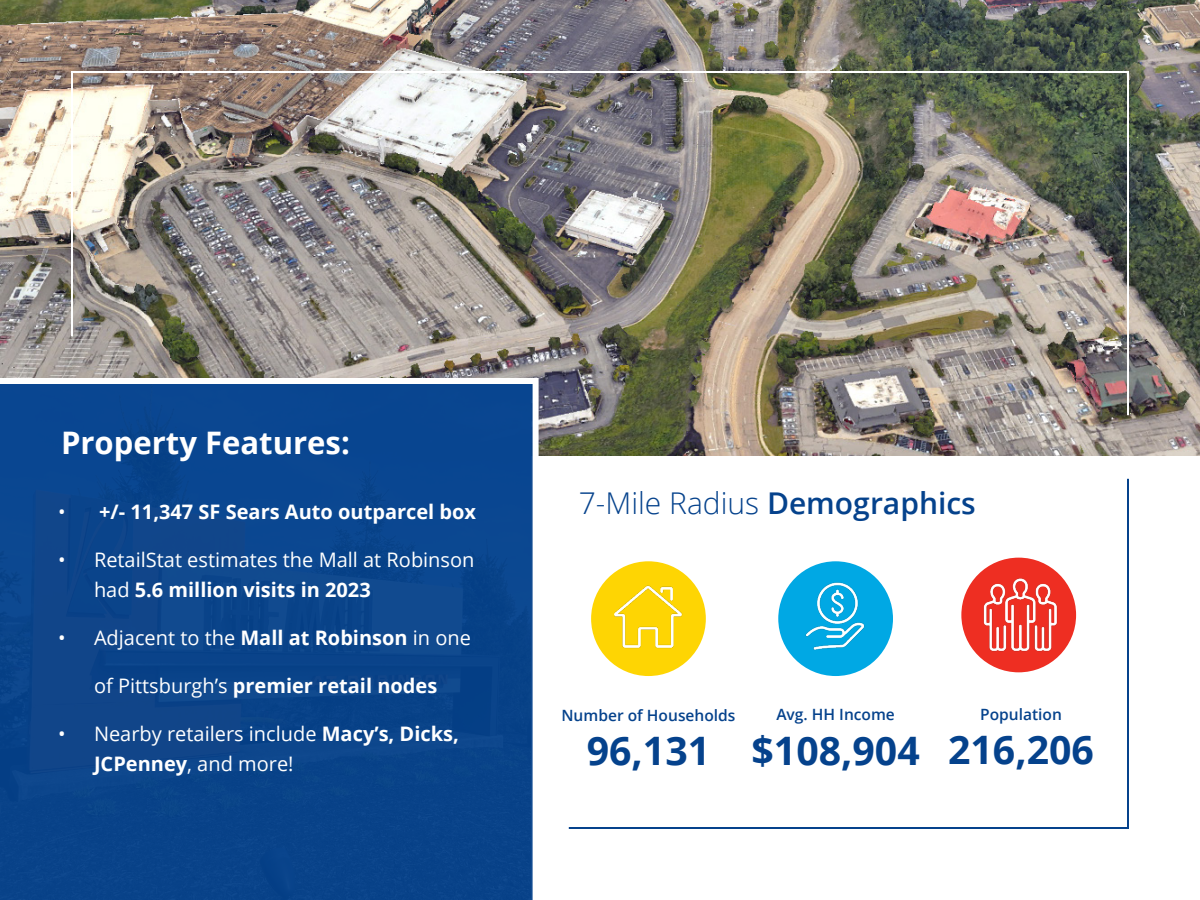
<style>
.page{position:relative;width:1200px;height:900px;background:#fff}
.page>*{position:absolute;margin:0;border:0;box-sizing:border-box;transform-origin:0 0}
.t1{font:700 39.2px "Open Sans";color:#05428c}
.t2{font:700 31px "Open Sans";color:#fff}
.t3{font:300 30px "Open Sans";color:#05428c}
.t4{font:20px/30px "Open Sans";color:#fff}
.t5{font:700 20px "Open Sans";color:#fff}
.t6{font:600 15.6px "Open Sans";color:#05428c}
.s1{font-weight:400}
.s2{font-weight:700}
.s3{font-weight:600}
</style>
<div class="page">
<img style="left:0;top:0;width:1200px;height:456px">
<div style="left:0;top:378px;width:539px;height:522px;background:#0a458a"></div>
<img style="left:70px;top:70px;width:1060px;height:347px">
<svg style="left:568px;top:478px;width:561px;height:351px"></svg>
<div style="left:589px;top:559px;width:119px;height:120px;background:#fed503;border-radius:50%"></div>
<div style="left:586px;top:556px;width:125px;height:125px;border:5px solid #fff;border-radius:50%"></div>
<svg style="left:959px;top:555px;width:120px;height:120px;background:#f1534a"></svg>
<div style="left:956px;top:552px;width:125px;height:126px;border:5px solid #fff;border-radius:50%"></div>
<div style="left:776px;top:559px;width:120px;height:120px;background:#00a8e4;border-radius:50%"></div>
<div style="left:773px;top:556px;width:125px;height:125px;border:5px solid #fff;border-radius:50%"></div>
<img style="left:615px;top:585px;width:68px;height:63px">
<img style="left:971px;top:569px;width:100px;height:84px">
<img style="left:805px;top:582px;width:60px;height:68px">
<p class="t2" style="left:61px;top:421px;width:290px">Property Features:</p>
<p class="t5" style="left:58px;top:498px;width:420px"><span class="s1">•</span> +/- 11,347 SF Sears Auto outparcel box</p>
<p class="t4" style="left:94px;top:544px;width:382px;text-indent:-36px">• RetailStat estimates the Mall at Robinson had <span class="s2">5.6 million visits in 2023</span></p>
<p class="t4" style="left:58px;top:622px;width:415px">• Adjacent to the <span class="s2">Mall at Robinson</span> in one</p>
<p class="t5" style="left:94px;top:672px;width:345px"><span class="s1">of Pittsburgh’s</span> premier retail nodes</p>
<p class="t4" style="left:94px;top:718px;width:366px;text-indent:-36px">• Nearby retailers include <span class="s2">Macy’s, Dicks,<br>JCPenney</span>, and more!</p>
<p class="t3" style="left:579px;top:482px;width:399px">7-Mile Radius <span class="s3">Demographics</span></p>
<p class="t6" style="left:561px;top:705px;width:176px">Number of Households</p>
<p class="t6" style="left:776px;top:704px;width:120px">Avg. HH Income</p>
<p class="t6" style="left:980px;top:704px;width:83px">Population</p>
<p class="t1" style="left:587px;top:723px;width:125px">96,131</p>
<p class="t1" style="left:752px;top:723px;width:170px">$108,904</p>
<p class="t1" style="left:948px;top:722px;width:147px">216,206</p>
</div>
